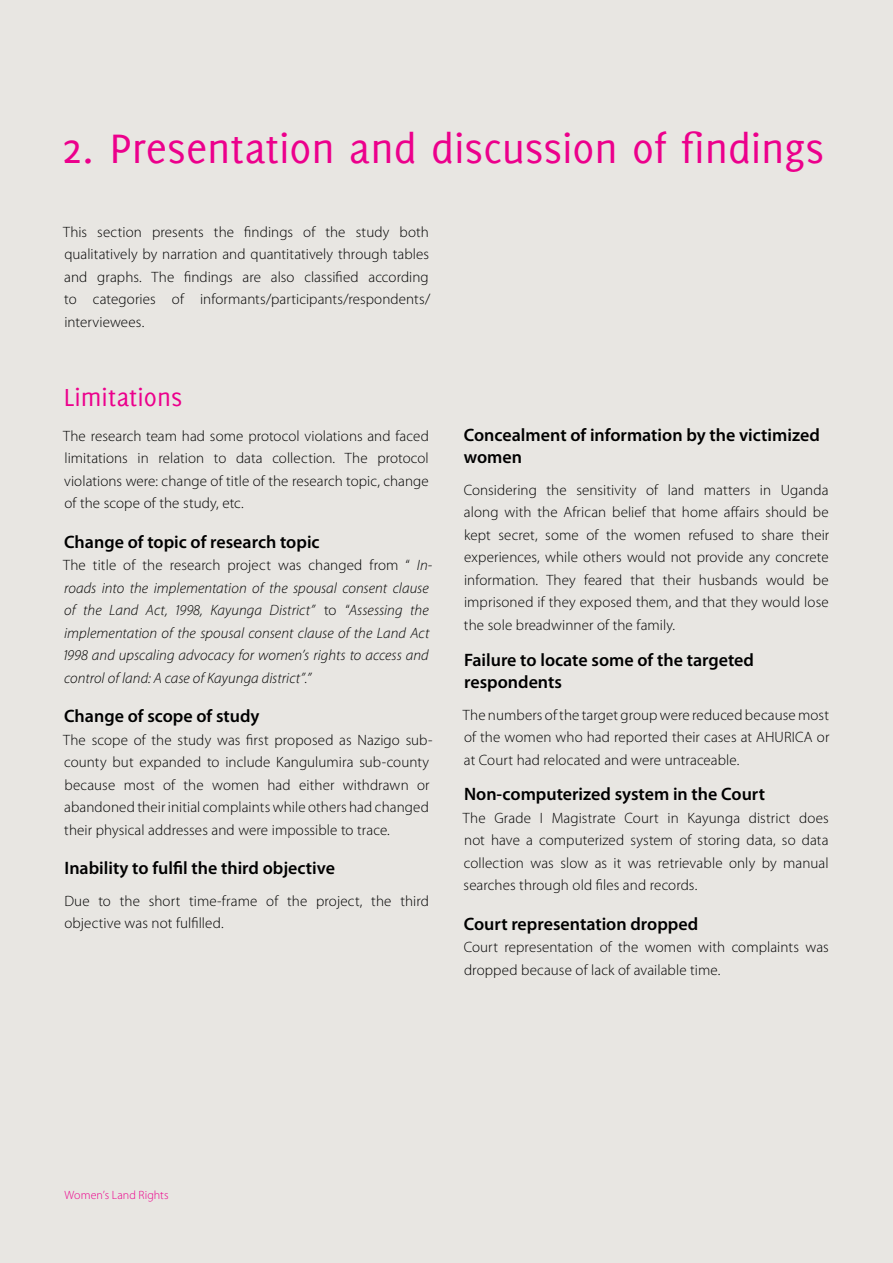
<style>
.page{position:relative;width:893px;height:1263px;background:#e8e6e2}
.page>*{position:absolute;margin:0;border:0;box-sizing:border-box;transform-origin:0 0}
.t1{font:45px "Delicious";letter-spacing:-.005em;color:#ec008c}
.t2{font:27px "Delicious";color:#ec008c}
.t3{font:600 18px/22.5px "Myriad Pro";color:#000}
.t4{font:300 15px/22.5px "Myriad Pro";letter-spacing:.005em;color:#000;text-align:justify}
.t5{font:italic 300 15px/22.5px "Myriad Pro";letter-spacing:.005em;color:#000}
.t6{font:300 12px "Myriad Pro";letter-spacing:.005em;color:#ec008c}
.s1{font-style:normal}
</style>
<div class="page">
<h1 class="t1" style="left:62px;top:123px;width:764px">2. Presentation and discussion of findings</h1>
<p class="t4" style="left:63px;top:220px;width:369px">This section presents the findings of the study both qualitatively by narration and quantitatively through tables and graphs. The findings are also classified according to categories of informants/participants/respondents/ interviewees.</p>
<h2 class="t2" style="left:64px;top:382px;width:120px">Limitations</h2>
<p class="t4" style="left:63px;top:424px;width:367px">The research team had some protocol violations and faced limitations in relation to data collection. The protocol violations were: change of title of the research topic, change of the scope of the study, etc.</p>
<p class="t3" style="left:64px;top:530px;width:257px">Change of topic of research topic</p>
<p class="t5" style="left:63px;top:554px;width:371px"><span class="s1">The title of the research project was changed from “</span> In&shy;roads into the implementation of the spousal consent clause of the Land Act, 1998, Kayunga District” <span class="s1">to “</span>Assessing the implementation of the spousal consent clause of the Land Act 1998 and upscaling advocacy for women’s rights to access and control of land: A case of Kayunga district”.”</p>
<p class="t3" style="left:64px;top:705px;width:197px">Change of scope of study</p>
<p class="t4" style="left:63px;top:728px;width:371px;text-align:left">The scope of the study was first proposed as Nazigo sub&shy;county but expanded to include Kangulumira sub-county because most of the women had either withdrawn or abandoned their initial complaints while others had changed their physical addresses and were impossible to trace.</p>
<p class="t3" style="left:64px;top:857px;width:272px">Inability to fulfil the third objective</p>
<p class="t4" style="left:64px;top:889px;width:366px">Due to the short time-frame of the project, the third objective was not fulfilled.</p>
<p class="t3" style="left:464px;top:423px;width:357px">Concealment of information by the victimized women</p>
<p class="t4" style="left:464px;top:478px;width:367px">Considering the sensitivity of land matters in Uganda along with the African belief that home affairs should be kept secret, some of the women refused to share their experiences, while others would not provide any concrete information. They feared that their husbands would be imprisoned if they exposed them, and that they would lose the sole breadwinner of the family.</p>
<p class="t3" style="left:464px;top:648px;width:291px">Failure to locate some of the targeted respondents</p>
<p class="t4" style="left:463px;top:703px;width:368px">The numbers of the target group were reduced because most of the women who had reported their cases at AHURICA or at Court had relocated and were untraceable.</p>
<p class="t3" style="left:464px;top:783px;width:303px">Non-computerized system in the Court</p>
<p class="t4" style="left:463px;top:806px;width:367px">The Grade I Magistrate Court in Kayunga district does not have a computerized system of storing data, so data collection was slow as it was retrievable only by manual searches through old files and records.</p>
<p class="t3" style="left:464px;top:912px;width:236px">Court representation dropped</p>
<p class="t4" style="left:464px;top:936px;width:367px">Court representation of the women with complaints was dropped because of lack of available time.</p>
<p class="t6" style="left:65px;top:1188px;width:106px">Women’s Land Rights</p>
</div>
